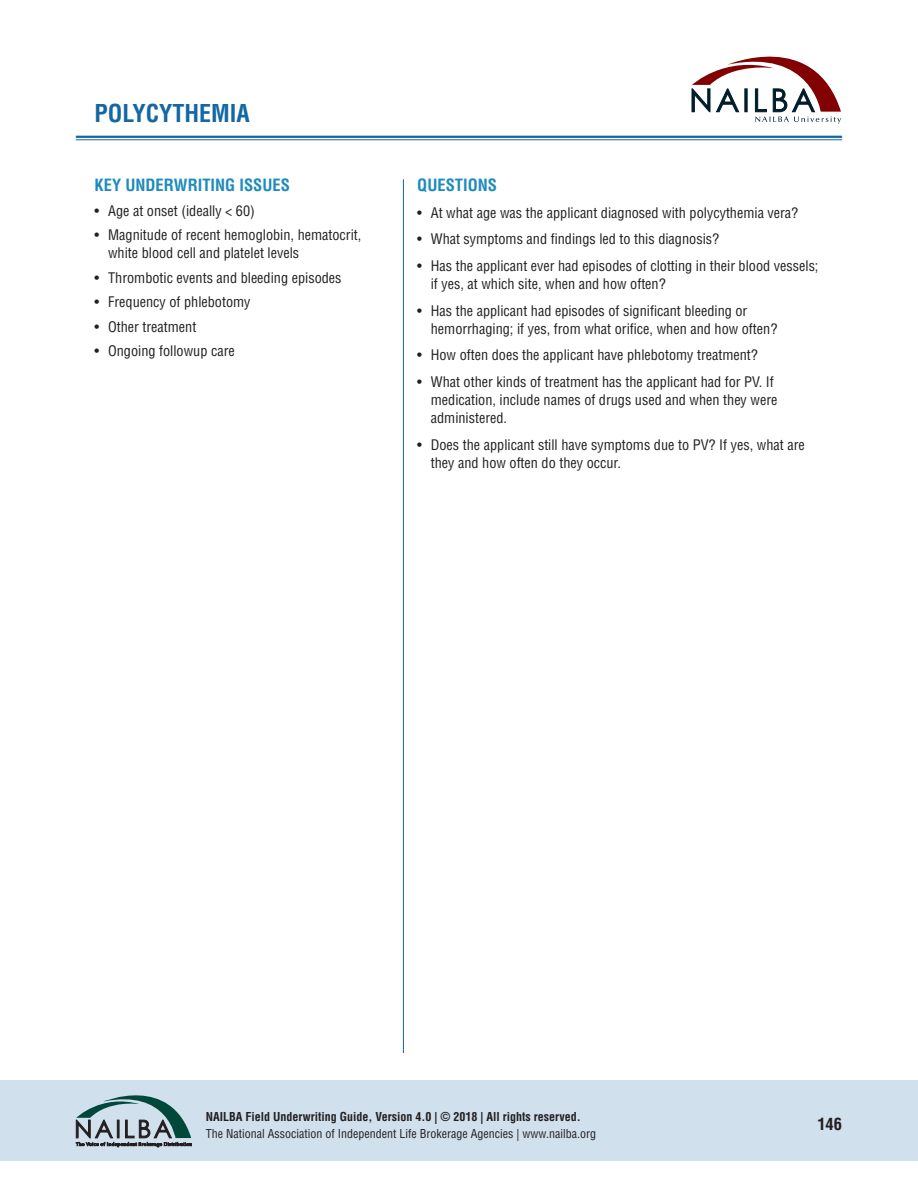
<style>
.page{position:relative;width:918px;height:1188px;background:#fff}
.page>*{position:absolute;margin:0;border:0;box-sizing:border-box;transform-origin:0 0}
.t1{font:700 condensed 24px "Helvetica LT Std";color:#1367a4}
.Subhead{font:700 condensed 16.5px "Helvetica LT Std";color:#1e8bbc}
.t2{font:700 condensed 16.5px "Helvetica LT Std";color:#231f20}
.Bullet_Text{font:condensed 14.25px/18px "Helvetica LT Std";color:#231f20}
.t3{font:condensed 12px "Helvetica LT Std";color:#231f20}
.t4{font:700 condensed 12px "Helvetica LT Std";color:#231f20}
</style>
<div class="page">
<div style="left:0;top:1080px;width:918px;height:81px;background:#d1e0ed"></div>
<svg style="left:76px;top:1095px;width:116px;height:52px"></svg>
<svg style="left:692px;top:57px;width:149px;height:67px"></svg>
<hr style="left:76px;top:136px;width:766px;height:2px;background:#1367a4">
<hr style="left:76px;top:139px;width:766px;height:1px;background:#1367a4">
<hr style="left:403px;top:179px;width:1px;height:874px;background:#1367a4">
<p class="t1" style="left:95px;top:98px;width:157px">POLYCYTHEMIA</p>
<p class="Subhead" style="left:95px;top:175px;width:197px">KEY UNDERWRITING ISSUES</p>
<p class="Bullet_Text" style="left:95px;top:201px;width:162px">• Age at onset (ideally &lt; 60)</p>
<p class="Bullet_Text" style="left:108px;top:226px;width:255px;text-indent:-14px">• Magnitude of recent hemoglobin, hematocrit, white blood cell and platelet levels</p>
<p class="Bullet_Text" style="left:95px;top:268px;width:248px">• Thrombotic events and bleeding episodes</p>
<p class="Bullet_Text" style="left:95px;top:293px;width:157px">• Frequency of phlebotomy</p>
<p class="Bullet_Text" style="left:95px;top:317px;width:103px">• Other treatment</p>
<p class="Bullet_Text" style="left:95px;top:342px;width:142px">• Ongoing followup care</p>
<p class="Subhead" style="left:417px;top:175px;width:81px">QUESTIONS</p>
<p class="Bullet_Text" style="left:417px;top:203px;width:383px">• At what age was the applicant diagnosed with polycythemia vera?</p>
<p class="Bullet_Text" style="left:417px;top:230px;width:303px">• What symptoms and findings led to this diagnosis?</p>
<p class="Bullet_Text" style="left:431px;top:257px;width:389px;text-indent:-14px">• Has the applicant ever had episodes of clotting in their blood vessels; if yes, at which site, when and how often?</p>
<p class="Bullet_Text" style="left:431px;top:301px;width:348px;text-indent:-14px">• Has the applicant had episodes of significant bleeding or hemorrhaging; if yes, from what orifice, when and how often?</p>
<p class="Bullet_Text" style="left:417px;top:346px;width:342px">• How often does the applicant have phlebotomy treatment?</p>
<p class="Bullet_Text" style="left:431px;top:373px;width:348px;text-indent:-14px">• What other kinds of treatment has the applicant had for PV. If medication, include names of drugs used and when they were administered.</p>
<p class="Bullet_Text" style="left:431px;top:435px;width:375px;text-indent:-14px">• Does the applicant still have symptoms due to PV? If yes, what are they and how often do they occur.</p>
<p class="t4" style="left:206px;top:1109px;width:376px">NAILBA Field Underwriting Guide, Version 4.0 | © 2018 | All rights reserved.</p>
<p class="t3" style="left:206px;top:1126px;width:392px">The National Association of Independent Life Brokerage Agencies | www.nailba.org</p>
<p class="t2" style="left:817px;top:1114px;width:26px">146</p>
</div>
